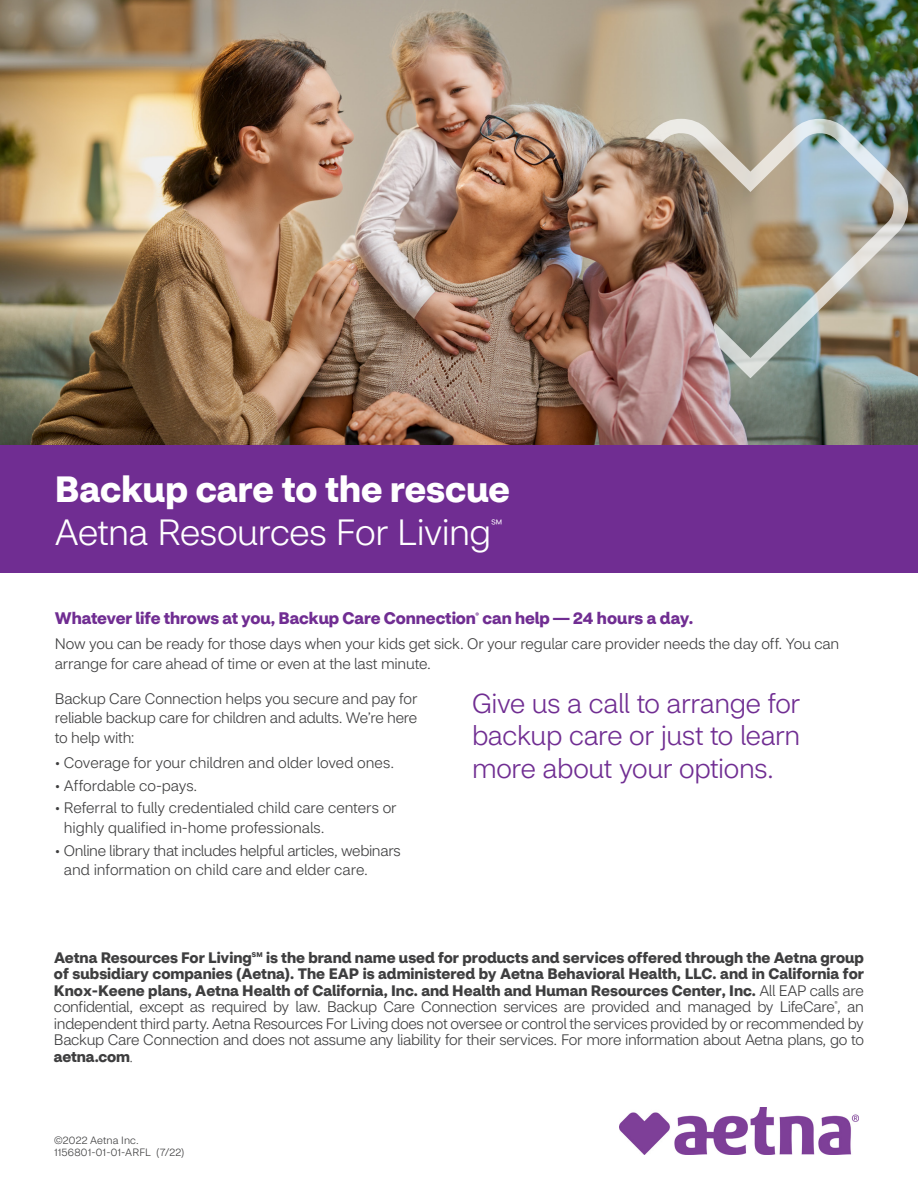
<style>
.page{position:relative;width:918px;height:1188px;background:#fff}
.page>*{position:absolute;margin:0;border:0;box-sizing:border-box;transform-origin:0 0}
.Program__Suite_of_So{font:300 36px "CVS Health Sans";letter-spacing:-.015em;color:#fff}
.Product{font:700 36px "CVS Health Sans";color:#fff}
.Callout{font:300 27px/32.4px "CVS Health Sans";letter-spacing:-.015em;color:#702d92;text-align:justify}
.Body_headline{font:700 16.5px "CVS Health Sans";letter-spacing:-.005em;color:#702d92}
.Disclaimer{font:700 15px/16.5px "CVS Health Sans";color:#3e3e3f;text-align:justify}
.Bullet_List{font:300 15px/19.5px "CVS Health Sans";letter-spacing:-.005em;color:#3e3e3f}
.Disclaimer-2{font:300 15px/16.5px "CVS Health Sans";letter-spacing:-.025em;color:#3e3e3f;text-align:justify}
.Body{font:300 15px/19.5px "CVS Health Sans";letter-spacing:-.015em;color:#3e3e3f}
.Body_headline-2{font:300 15px/19.5px "CVS Health Sans";letter-spacing:-.02em;color:#3e3e3f;text-align:justify}
.t1{font:300 10.5px/12px "CVS Health Sans";letter-spacing:.01em;color:#3e3e3f}
.Body_headline-3{font:700 7.35px "CVS Health Sans";color:#702d92}
.Disclaimer-3{font:700 6.75px "CVS Health Sans";color:#3e3e3f}
.Disclaimer-4{font:300 6.75px "CVS Health Sans";color:#3e3e3f}
.s1{font-weight:300}
.s2{font-weight:700}
.s3{font-family:"Open Sans"}
</style>
<div class="page">
<img style="left:0;top:0;width:918px;height:445px">
<img style="left:862px;top:119px;width:46px;height:259px">
<img style="left:481px;top:0;width:381px;height:401px">
<div style="left:0;top:445px;width:918px;height:127px;background:#702d92"></div>
<img style="left:620px;top:1107px;width:239px;height:47px">
<h1 class="Product" style="left:55px;top:466px;width:457px">Backup care to the rescue</h1>
<p class="Program__Suite_of_So" style="left:55px;top:511px;width:449px">Aetna Resources For Living<sup>℠</sup></p>
<h2 class="Body_headline" style="left:55px;top:608px;width:640px">Whatever life throws at you, Backup Care Connection can help — 24 hours a day.</h2>
<h2 class="Body_headline-3" style="left:476px;top:611px;width:5px">®</h2>
<p class="Body" style="left:55px;top:634px;width:786px">Now you can be ready for those days when your kids get sick. Or your regular care provider needs the day off. You can arrange for care ahead of time or even at the last minute.</p>
<h2 class="Body_headline-2" style="left:55px;top:689px;width:364px">Backup Care Connection helps you secure and pay for reliable backup care for children and adults. We’re here to help with:</h2>
<p class="Bullet_List" style="left:55px;top:753px;width:341px">• Coverage for your children and older loved ones.</p>
<p class="Bullet_List" style="left:55px;top:776px;width:144px">• Affordable co-pays.</p>
<p class="Bullet_List" style="left:64px;top:798px;width:334px;text-indent:-9px">• Referral to fully credentialed child care centers or highly qualified in-home professionals.</p>
<p class="Bullet_List" style="left:64px;top:841px;width:338px;text-indent:-9px">• Online library that includes helpful articles, webinars and information on child care and elder care.</p>
<p class="Callout" style="left:472px;top:687px;width:330px">Give us a call to arrange for backup care or just to learn more about your options.</p>
<p class="Disclaimer" style="left:54px;top:949px;width:199px">Aetna Resources For Living</p>
<p class="Disclaimer-3" style="left:252px;top:950px;width:12px">SM</p>
<p class="Disclaimer" style="left:54px;top:949px;width:812px;text-indent:212px">is the brand name used for products and services offered through the Aetna group of subsidiary companies (Aetna). The EAP is administered by Aetna Behavioral Health, LLC. and in California for Knox-Keene plans, Aetna Health of California, Inc. and Health and Human Resources Center, Inc. <span class="s1">All EAP calls are confidential, except as required by law. Backup Care Connection services are provided and managed by LifeCare , an</span></p>
<p class="Disclaimer-4" style="left:834px;top:1000px;width:5px">®</p>
<p class="Disclaimer-2" style="left:54px;top:1016px;width:812px">independent third party. Aetna Resources For Living does not oversee or control the services provided by or recommended by Backup Care Connection and does not assume any liability for their services. For more information about Aetna plans, go to <span class="s2">aetna.com</span><span class="s3">.</span></p>
<p class="t1" style="left:54px;top:1135px;width:132px">©2022 Aetna Inc.<br>1156801-01-01-ARFL (7/22)</p>
</div>
